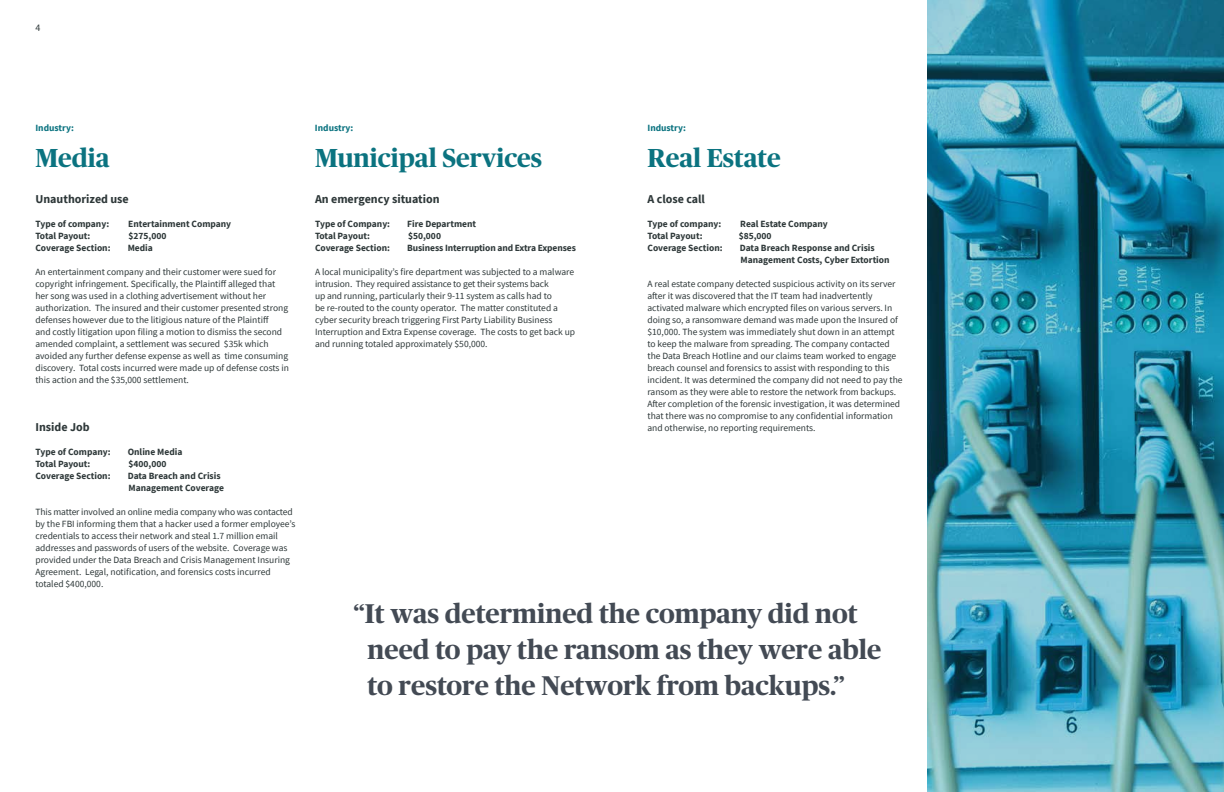
<style>
.page{position:relative;width:1224px;height:792px;background:#fff}
.page>*{position:absolute;margin:0;border:0;box-sizing:border-box;transform-origin:0 0}
.t1{font:700 27px/36px "Publico Headline";color:#434a54}
.t2{font:700 26px "Publico Headline";color:#0b7380}
.t3{font:700 12px "Source Sans Pro";color:#2e3839}
.t4{font:10px "Source Sans Pro";color:#2e3839}
.t5{font:9.5px/12px "Source Sans Pro";color:#2e3839}
.t6{font:700 9.5px/12px "Source Sans Pro";color:#2e3839}
.t7{font:700 9.5px "Source Sans Pro";color:#0b7380}
</style>
<div class="page">
<img style="left:927px;top:0;width:297px;height:792px">
<p class="t4" style="left:35px;top:21px;width:6px">4</p>
<p class="t7" style="left:35px;top:122px;width:40px">Industry:</p>
<h2 class="t2" style="left:35px;top:140px;width:76px">Media</h2>
<p class="t3" style="left:35px;top:191px;width:95px">Unauthorized use</p>
<p class="t6" style="left:35px;top:218px;width:75px">Type of company:</p>
<p class="t6" style="left:128px;top:218px;width:105px">Entertainment Company</p>
<p class="t6" style="left:35px;top:230px;width:57px">Total Payout:</p>
<p class="t6" style="left:129px;top:230px;width:39px">$275,000</p>
<p class="t6" style="left:35px;top:242px;width:77px">Coverage Section:</p>
<p class="t6" style="left:128px;top:242px;width:27px">Media</p>
<p class="t5" style="left:35px;top:266px;width:255px">An entertainment company and their customer were sued for copyright infringement. Specifically, the Plaintiff alleged that her song was used in a clothing advertisement without her authorization. The insured and their customer presented strong defenses however due to the litigious nature of the Plaintiff<br>and costly litigation upon filing a motion to dismiss the second amended complaint, a settlement was secured $35k which avoided any further defense expense as well as time consuming discovery. Total costs incurred were made up of defense costs in this action and the $35,000 settlement.</p>
<p class="t3" style="left:35px;top:419px;width:56px">Inside Job</p>
<p class="t6" style="left:35px;top:446px;width:77px">Type of Company:</p>
<p class="t6" style="left:128px;top:446px;width:56px">Online Media</p>
<p class="t6" style="left:35px;top:458px;width:57px">Total Payout:</p>
<p class="t6" style="left:129px;top:458px;width:39px">$400,000</p>
<p class="t6" style="left:35px;top:470px;width:77px">Coverage Section:</p>
<p class="t6" style="left:128px;top:470px;width:98px">Data Breach and Crisis<br>Management Coverage</p>
<p class="t5" style="left:35px;top:506px;width:262px">This matter involved an online media company who was contacted by the FBI informing them that a hacker used a former employee’s credentials to access their network and steal 1.7 million email addresses and passwords of users of the website. Coverage was provided under the Data Breach and Crisis Management Insuring Agreement. Legal, notification, and forensics costs incurred totaled $400,000.</p>
<p class="t7" style="left:315px;top:122px;width:40px">Industry:</p>
<h2 class="t2" style="left:315px;top:140px;width:229px">Municipal Services</h2>
<p class="t3" style="left:315px;top:191px;width:126px">An emergency situation</p>
<p class="t6" style="left:315px;top:218px;width:77px">Type of Company:</p>
<p class="t6" style="left:407px;top:218px;width:70px">Fire Department</p>
<p class="t6" style="left:315px;top:230px;width:57px">Total Payout:</p>
<p class="t6" style="left:408px;top:230px;width:34px">$50,000</p>
<p class="t6" style="left:315px;top:242px;width:77px">Coverage Section:</p>
<p class="t6" style="left:407px;top:242px;width:170px">Business Interruption and Extra Expenses</p>
<p class="t5" style="left:315px;top:266px;width:262px">A local municipality’s fire department was subjected to a malware intrusion. They required assistance to get their systems back<br>up and running, particularly their 9-11 system as calls had to<br>be re-routed to the county operator. The matter constituted a cyber security breach triggering First Party Liability Business Interruption and Extra Expense coverage. The costs to get back up and running totaled approximately $50,000.</p>
<p class="t7" style="left:647px;top:122px;width:40px">Industry:</p>
<h2 class="t2" style="left:647px;top:140px;width:135px">Real Estate</h2>
<p class="t3" style="left:647px;top:191px;width:59px">A close call</p>
<p class="t6" style="left:647px;top:218px;width:75px">Type of company:</p>
<p class="t6" style="left:740px;top:218px;width:89px">Real Estate Company</p>
<p class="t6" style="left:647px;top:230px;width:57px">Total Payout:</p>
<p class="t6" style="left:739px;top:230px;width:34px">$85,000</p>
<p class="t6" style="left:647px;top:242px;width:77px">Coverage Section:</p>
<p class="t6" style="left:740px;top:242px;width:151px">Data Breach Response and Crisis<br>Management Costs, Cyber Extortion</p>
<p class="t5" style="left:647px;top:278px;width:257px">A real estate company detected suspicious activity on its server after it was discovered that the IT team had inadvertently activated malware which encrypted files on various servers. In doing so, a ransomware demand was made upon the Insured of $10,000. The system was immediately shut down in an attempt to keep the malware from spreading. The company contacted the Data Breach Hotline and our claims team worked to engage breach counsel and forensics to assist with responding to this incident. It was determined the company did not need to pay the ransom as they were able to restore the network from backups.<br>After completion of the forensic investigation, it was determined that there was no compromise to any confidential information and otherwise, no reporting requirements.</p>
<h1 class="t1" style="left:368px;top:594px;width:515px;text-indent:-14px">“It was determined the company did not need to pay the ransom as they were able to restore the Network from backups.”</h1>
</div>
